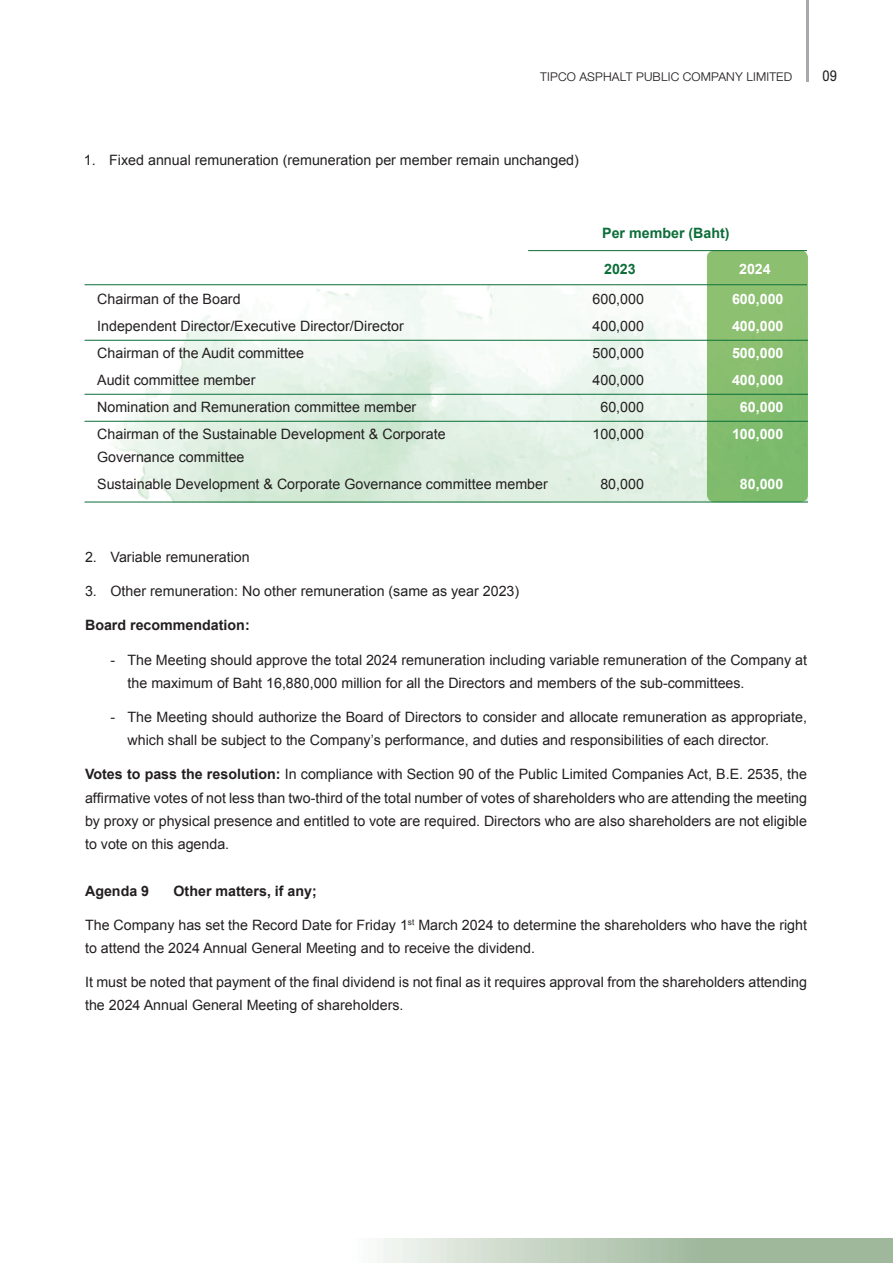
<style>
.page{position:relative;width:893px;height:1263px;background:#fff}
.page>*{position:absolute;margin:0;border:0;box-sizing:border-box;transform-origin:0 0}
.t1{font:condensed 21px "DB Heavent";color:#231f20}
.t2{font:300 18px "DB Heaventt";letter-spacing:.01em;color:#231f20}
.t3{font:14.25px/23.2px "Arial";color:#231f20}
.t4{font:700 14.25px "Arial";color:#fff}
.t5{font:700 14.25px "Arial";color:#231f20}
.t6{font:700 14.25px "Arial";color:#0c6e39}
.s1{font-weight:700}
</style>
<div class="page">
<div style="left:707px;top:250px;width:101px;height:35px;background:#8dbf71"></div>
<img style="left:707px;top:285px;width:101px;height:217px">
<hr style="left:806px;top:0;width:2px;height:82px;background:#a8a9ad">
<hr style="left:85px;top:340px;width:723px;height:1px;background:#0c6e39">
<hr style="left:85px;top:394px;width:723px;height:1px;background:#0c6e39">
<hr style="left:85px;top:421px;width:723px;height:1px;background:#0c6e39">
<hr style="left:85px;top:502px;width:723px;height:1px;background:#0c6e39">
<hr style="left:528px;top:250px;width:279px;height:1px;background:#0c6e39">
<hr style="left:85px;top:284px;width:722px;height:1px;background:#0c6e39">
<p class="t2" style="left:540px;top:67px;width:253px">TIPCO ASPHALT PUBLIC COMPANY LIMITED</p>
<h1 class="t1" style="left:822px;top:64px;width:16px">09</h1>
<p class="t3" style="left:84px;top:148px;width:497px">1. Fixed annual remuneration (remuneration per member remain unchanged)</p>
<p class="t6" style="left:602px;top:224px;width:129px">Per member (Baht)</p>
<p class="t6" style="left:604px;top:259px;width:33px">2023</p>
<p class="t4" style="left:739px;top:259px;width:33px">2024</p>
<p class="t3" style="left:97px;top:288px;width:145px">Chairman of the Board</p>
<p class="t3" style="left:592px;top:288px;width:53px">600,000</p>
<p class="t4" style="left:732px;top:290px;width:53px">600,000</p>
<p class="t3" style="left:97px;top:315px;width:308px">Independent Director/Executive Director/Director</p>
<p class="t3" style="left:592px;top:315px;width:53px">400,000</p>
<p class="t4" style="left:732px;top:317px;width:53px">400,000</p>
<p class="t3" style="left:97px;top:342px;width:208px">Chairman of the Audit committee</p>
<p class="t3" style="left:592px;top:342px;width:53px">500,000</p>
<p class="t4" style="left:732px;top:344px;width:53px">500,000</p>
<p class="t3" style="left:97px;top:369px;width:160px">Audit committee member</p>
<p class="t3" style="left:592px;top:369px;width:53px">400,000</p>
<p class="t4" style="left:732px;top:371px;width:53px">400,000</p>
<p class="t3" style="left:97px;top:396px;width:321px">Nomination and Remuneration committee member</p>
<p class="t3" style="left:600px;top:396px;width:45px">60,000</p>
<p class="t4" style="left:740px;top:398px;width:45px">60,000</p>
<p class="t3" style="left:97px;top:423px;width:350px">Chairman of the Sustainable Development &amp; Corporate</p>
<p class="t3" style="left:592px;top:423px;width:53px">100,000</p>
<p class="t4" style="left:732px;top:425px;width:53px">100,000</p>
<p class="t3" style="left:97px;top:444px;width:452px;line-height:27px">Governance committee<br>Sustainable Development &amp; Corporate Governance committee member</p>
<p class="t3" style="left:600px;top:472px;width:45px">80,000</p>
<p class="t4" style="left:740px;top:474px;width:45px">80,000</p>
<p class="t3" style="left:85px;top:546px;width:166px">2. Variable remuneration</p>
<p class="t3" style="left:85px;top:580px;width:436px">3. Other remuneration: No other remuneration (same as year 2023)</p>
<p class="t5" style="left:85px;top:616px;width:166px">Board recommendation:</p>
<p class="t3" style="left:128px;top:648px;width:681px;text-indent:-17px">- The Meeting should approve the total 2024 remuneration including variable remuneration of the Company at the maximum of Baht 16,880,000 million for all the Directors and members of the sub-committees.</p>
<p class="t3" style="left:128px;top:705px;width:681px;text-indent:-17px">- The Meeting should authorize the Board of Directors to consider and allocate remuneration as appropriate, which shall be subject to the Company’s performance, and duties and responsibilities of each director.</p>
<p class="t3" style="left:85px;top:763px;width:723px;text-align:justify"><span class="s1">Votes to pass the resolution:</span> In compliance with Section 90 of the Public Limited Companies Act, B.E. 2535, the affirmative votes of not less than two-third of the total number of votes of shareholders who are attending the meeting by proxy or physical presence and entitled to vote are required. Directors who are also shareholders are not eligible to vote on this agenda.</p>
<p class="t5" style="left:85px;top:881px;width:66px">Agenda 9</p>
<p class="t5" style="left:174px;top:881px;width:145px">Other matters, if any;</p>
<p class="t3" style="left:85px;top:913px;width:723px">The Company has set the Record Date for Friday 1<sup>st</sup> March 2024 to determine the shareholders who have the right to attend the 2024 Annual General Meeting and to receive the dividend.</p>
<p class="t3" style="left:85px;top:971px;width:723px">It must be noted that payment of the final dividend is not final as it requires approval from the shareholders attending the 2024 Annual General Meeting of shareholders.</p>
</div>
